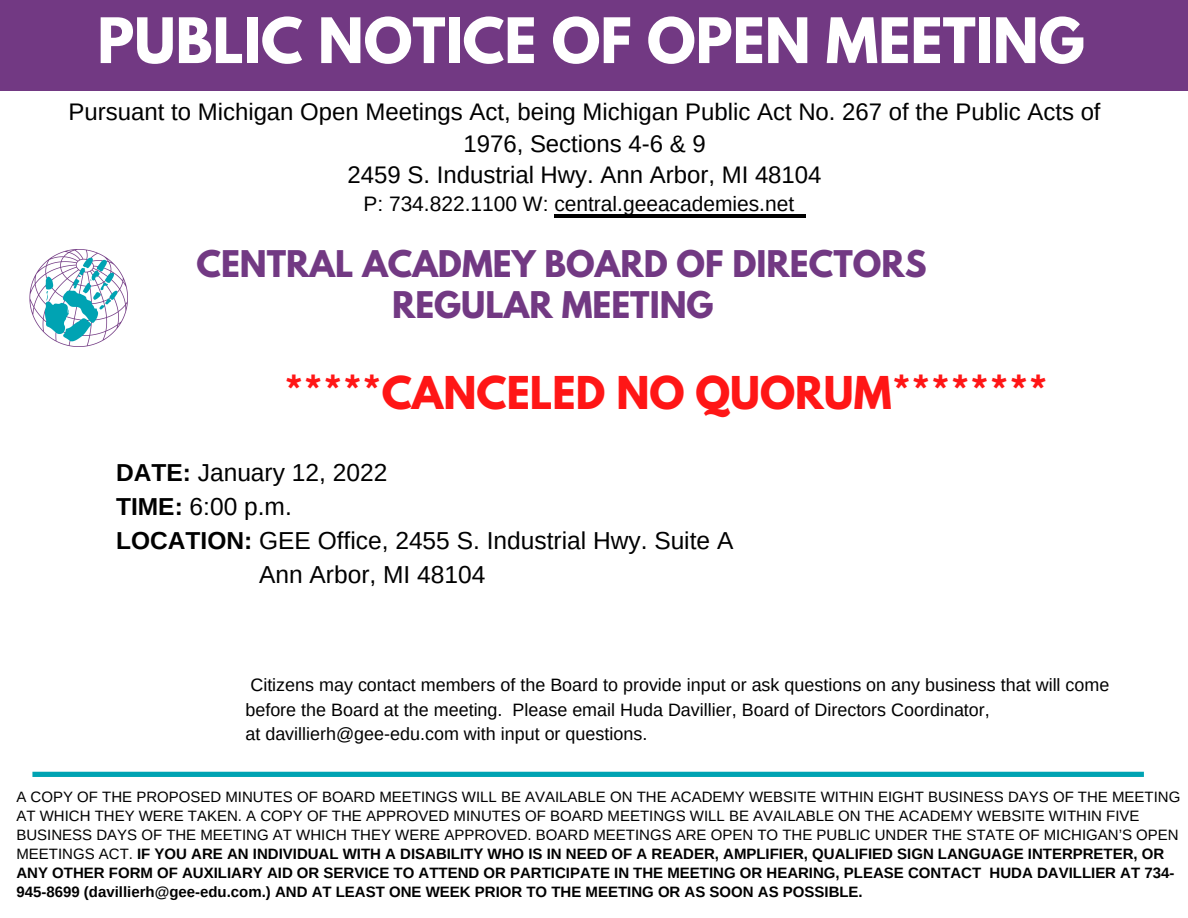
<style>
.page{position:relative;width:1188px;height:918px;background:#fff}
.page>*{position:absolute;margin:0;border:0;box-sizing:border-box;transform-origin:0 0}
.t1{font:700 55.5px "League Spartan";color:#fff}
.t2{font:700 40.05px "League Spartan";color:#ff1616}
.t3{font:700 32.55px "League Spartan";color:#723983}
.t4{font:24.6px "Arimo";color:#000}
.t5{font:24px/31.5px "Arimo";color:#000;text-align:center}
.t6{font:21px "Arimo";color:#000}
.t7{font:18px/24.8px "Arimo";color:#000}
.t8{font:15px/19px "Arimo";color:#000}
.s1{font-weight:700}
</style>
<div class="page">
<div style="left:0;top:0;width:1188px;height:91px;background:#723983"></div>
<img style="left:29px;top:249px;width:98px;height:98px">
<svg style="left:32px;top:772px;width:1112px;height:5px"></svg>
<hr style="left:554px;top:215px;width:240px;height:3px;background:#000">
<svg style="left:794px;top:215px;width:12px;height:3px"></svg>
<p class="t1" style="left:97px;top:13px;width:989px">PUBLIC NOTICE OF OPEN MEETING</p>
<p class="t5" style="left:69px;top:96px;width:1034px">Pursuant to Michigan Open Meetings Act, being Michigan Public Act No. 267 of the Public Acts of<br>1976, Sections 4-6 &amp; 9</p>
<p class="t5" style="left:348px;top:159px;width:476px">2459 S. Industrial Hwy. Ann Arbor, MI 48104</p>
<p class="t6" style="left:363px;top:192px;width:432px">P: 734.822.1100 W: central.geeacademies.net</p>
<p class="t3" style="left:196px;top:247px;width:732px">CENTRAL ACADMEY BOARD OF DIRECTORS</p>
<p class="t3" style="left:392px;top:289px;width:323px">REGULAR MEETING</p>
<p class="t2" style="left:284px;top:373px;width:766px">*****CANCELED NO QUORUM********</p>
<p class="t4" style="left:116px;top:459px;width:273px"><span class="s1">DATE:</span> January 12, 2022</p>
<p class="t4" style="left:116px;top:493px;width:177px"><span class="s1">TIME:</span> 6:00 p.m.</p>
<p class="t4" style="left:116px;top:527px;width:619px"><span class="s1">LOCATION:</span> GEE Office, 2455 S. Industrial Hwy. Suite A</p>
<p class="t4" style="left:259px;top:560px;width:228px">Ann Arbor, MI 48104</p>
<p class="t7" style="left:245px;top:672px;width:866px">Citizens may contact members of the Board to provide input or ask questions on any business that will come before the Board at the meeting. Please email Huda Davillier, Board of Directors Coordinator,<br>at davillierh@gee-edu.com with input or questions.</p>
<p class="t8" style="left:16px;top:787px;width:1165px">A COPY OF THE PROPOSED MINUTES OF BOARD MEETINGS WILL BE AVAILABLE ON THE ACADEMY WEBSITE WITHIN EIGHT BUSINESS DAYS OF THE MEETING AT WHICH THEY WERE TAKEN. A COPY OF THE APPROVED MINUTES OF BOARD MEETINGS WILL BE AVAILABLE ON THE ACADEMY WEBSITE WITHIN FIVE BUSINESS DAYS OF THE MEETING AT WHICH THEY WERE APPROVED. BOARD MEETINGS ARE OPEN TO THE PUBLIC UNDER THE STATE OF MICHIGAN’S OPEN MEETINGS ACT. <span class="s1">IF YOU ARE AN INDIVIDUAL WITH A DISABILITY WHO IS IN NEED OF A READER, AMPLIFIER, QUALIFIED SIGN LANGUAGE INTERPRETER, OR ANY OTHER FORM OF AUXILIARY AID OR SERVICE TO ATTEND OR PARTICIPATE IN THE MEETING OR HEARING, PLEASE CONTACT HUDA DAVILLIER AT 734- 945-8699 (davillierh@gee-edu.com.) AND AT LEAST ONE WEEK PRIOR TO THE MEETING OR AS SOON AS POSSIBLE.</span></p>
</div>
